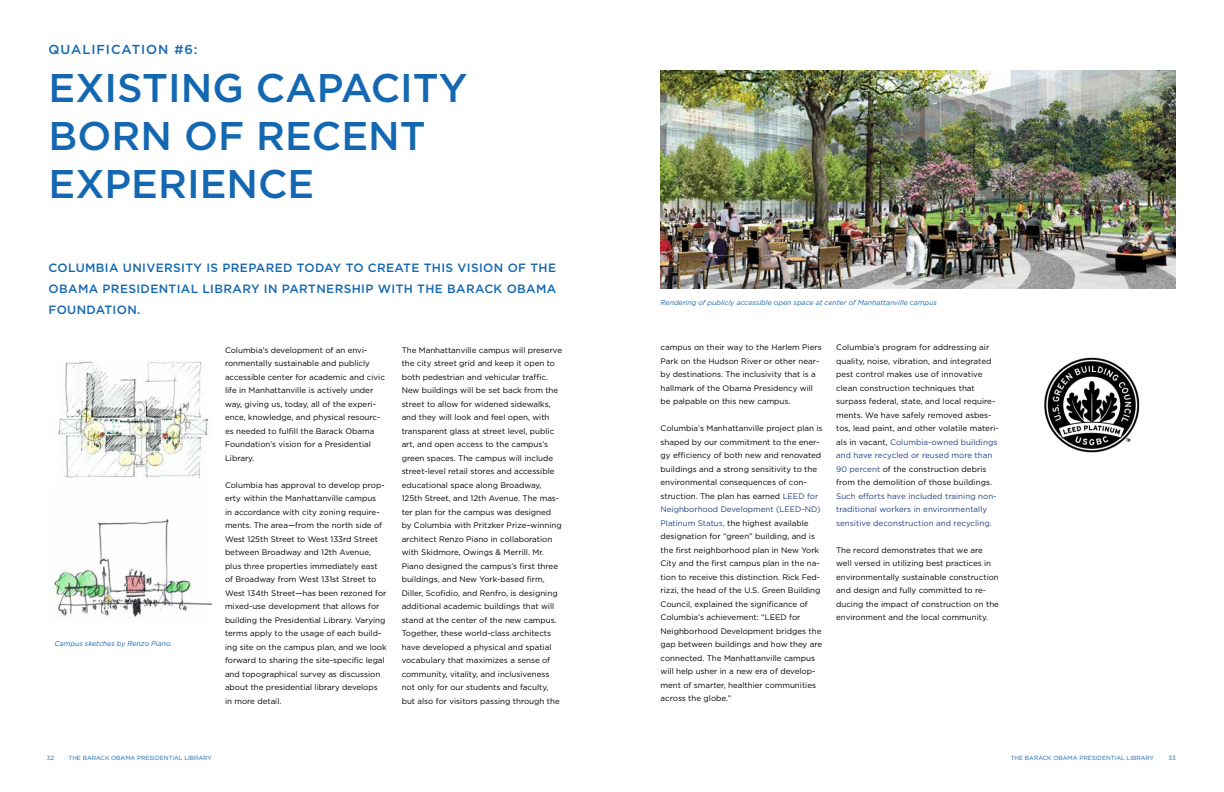
<style>
.page{position:relative;width:1224px;height:792px;background:#fff}
.page>*{position:absolute;margin:0;border:0;box-sizing:border-box;transform-origin:0 0}
.t1{font:500 40px/48px "Gotham";color:#1468b1}
.t2{font:500 13px "Gotham";letter-spacing:.075em;color:#1468b1}
.t3{font:500 12px/21px "Gotham";letter-spacing:.03em;color:#1468b1;text-align:justify}
.t4{font:8px/13.5px "Gotham";color:#000}
.t5{font:8px/13.5px "Gotham";letter-spacing:.005em;color:#214184}
.t6{font:italic 7px "Gotham";color:#1468b1}
.t7{font:6px "Gotham";color:#1468b1}
.s1{color:#214184}
</style>
<div class="page">
<img style="left:661px;top:71px;width:514px;height:217px">
<img style="left:58px;top:361px;width:152px;height:118px">
<img style="left:53px;top:518px;width:158px;height:100px">
<img style="left:1044px;top:357px;width:96px;height:96px">
<h2 class="t2" style="left:49px;top:41px;width:150px">QUALIFICATION #6:</h2>
<h1 class="t1" style="left:49px;top:63px;width:419px">EXISTING CAPACITY<br>BORN OF RECEN</h1>
<h1 class="t1" style="left:400px;top:111px;width:27px">T</h1>
<h1 class="t1" style="left:49px;top:159px;width:110px">EXPERIENCE</h1>
<h3 class="t3" style="left:49px;top:258px;width:509px">COLUMBIA U NIVERSITY IS PREPARED TODAY TO CREATE THIS VISION OF THE OBAMA PRESIDENTIAL LIBRARY IN PARTNERSHIP WITH THE BARACK OBAMA FOUNDATION.</h3>
<p class="t4" style="left:225px;top:343px;width:161px">Columbia’s development of an envi&shy;ronmentally sustainable and publicly accessible center for academic and civic life in Manhattanville is actively under way, giving us, today, all of the experi&shy;ence, knowledge, and physical resourc&shy;es needed to fulfill the Barack Obama Foundation’s vision for a Presidential Library.</p>
<p class="t4" style="left:225px;top:478px;width:163px">Columbia has approval to develop prop&shy;erty within the Manhattanville campus<br>in accordance with city zoning require&shy;ments. The area—from the north side of West 125th Street to West 133rd Street between Broadway and 12th Avenue, plus three properties immediately east of Broadway from West 131st Street to West 134th Street—has been rezoned for mixed-use development that allows for building the Presidential Library. Varying terms apply to the usage of each build&shy;ing site on the campus plan, and we look forward to sharing the site-specific legal and topographical survey as discussion about the presidential library develops in more detail.</p>
<p class="t6" style="left:661px;top:298px;width:278px">Rendering of publicly accessible open space at center of Manhattanville campus</p>
<p class="t4" style="left:836px;top:341px;width:164px">Columbia’s program for addressing air quality, noise, vibration, and integrated pest control makes use of innovative clean construction techniques that surpass federal, state, and local require&shy;ments. We have safely removed asbes&shy;tos, lead paint, and other volatile materi&shy;als in vacant, <span class="s1">Columbia-owned buildings and have recycled or reused more than 90 percent</span> of the construction debris from the demolition of those buildings.</p>
<p class="t5" style="left:836px;top:489px;width:162px">Such efforts have included training non&shy;traditional workers in environmentally sensitive deconstruction and recycling.</p>
<p class="t4" style="left:836px;top:543px;width:164px">The record demonstrates that we are well versed in utilizing best practices in environmentally sustainable construction and design and fully committed to re&shy;ducing the impact of construction on the environment and the local community.</p>
<p class="t4" style="left:402px;top:343px;width:162px">The Manhattanville campus will preserve the city street grid and keep it open to both pedestrian and vehicular traffic.<br>New buildings will be set back from the street to allow for widened sidewalks, and they will look and feel open, with transparent glass at street level, public art, and open access to the campus’s green spaces. The campus will include street-level retail stores and accessible educational space along Broadway, 125th Street, and 12th Avenue. The mas&shy;ter plan for the campus was designed by Columbia with Pritzker Prize–winning architect Renzo Piano in collaboration with Skidmore, Owings &amp; Merrill. M r.<br>Piano designed the campus’s first three buildings, and New York-based firm, Diller, Scofidio, and Renfro, is designing additional academic buildings that will stand at the center of the new campus.<br>Together, these world-class architects have developed a physical and spatial vocabulary that maximizes a sense of community, vitality, and inclusiveness not only for our students and faculty, but also for visitors passing through the</p>
<p class="t4" style="left:661px;top:341px;width:163px">campus on their way to the Harlem Piers Park on the H udson River or other near&shy;by destinations. The inclusivity that is a hallmark of the Obama Presidency will be palpable on this new campus.</p>
<p class="t4" style="left:661px;top:422px;width:163px">Columbia’s Manhattanville project plan is shaped by our commitment to the ener&shy;gy efficiency of both new and renovated buildings and a strong sensitivity to the environmental consequences of con&shy;struction. The plan has earned <span class="s1">LEED</span></p>
<p class="t5" style="left:807px;top:489px;width:13px">for</p>
<p class="t5" style="left:661px;top:503px;width:126px">Neighborhood Development (LEED</p>
<p class="t4" style="left:661px;top:503px;width:162px;text-indent:141px"><span class="s1">-ND)<br>Platinum Status,</span> the highest available designation for “green” building, and is the first neighborhood plan in New York City and the first campus plan in the na&shy;tion to receive this distinction. Rick Fed&shy;rizzi, the head of the U.S. Green Building Council, explained the significance of Columbia’s achievement: “LEED</p>
<p class="t4" style="left:661px;top:611px;width:163px;text-indent:129px">for<br>Neighborhood Development bridges the gap between buildings and how they are connected. The Manhattanville campus will help usher in a new era of develop&shy;ment of smarter, healthier communities across the globe.”</p>
<p class="t6" style="left:55px;top:639px;width:119px">Campus sketches by Renzo Piano.</p>
<p class="t7" style="left:47px;top:754px;width:9px">32</p>
<p class="t7" style="left:68px;top:754px;width:145px">The Barack Obama Presidential Library</p>
<p class="t7" style="left:1011px;top:754px;width:145px">The Barack Obama Presidential Library</p>
<p class="t7" style="left:1168px;top:754px;width:9px">33</p>
</div>
